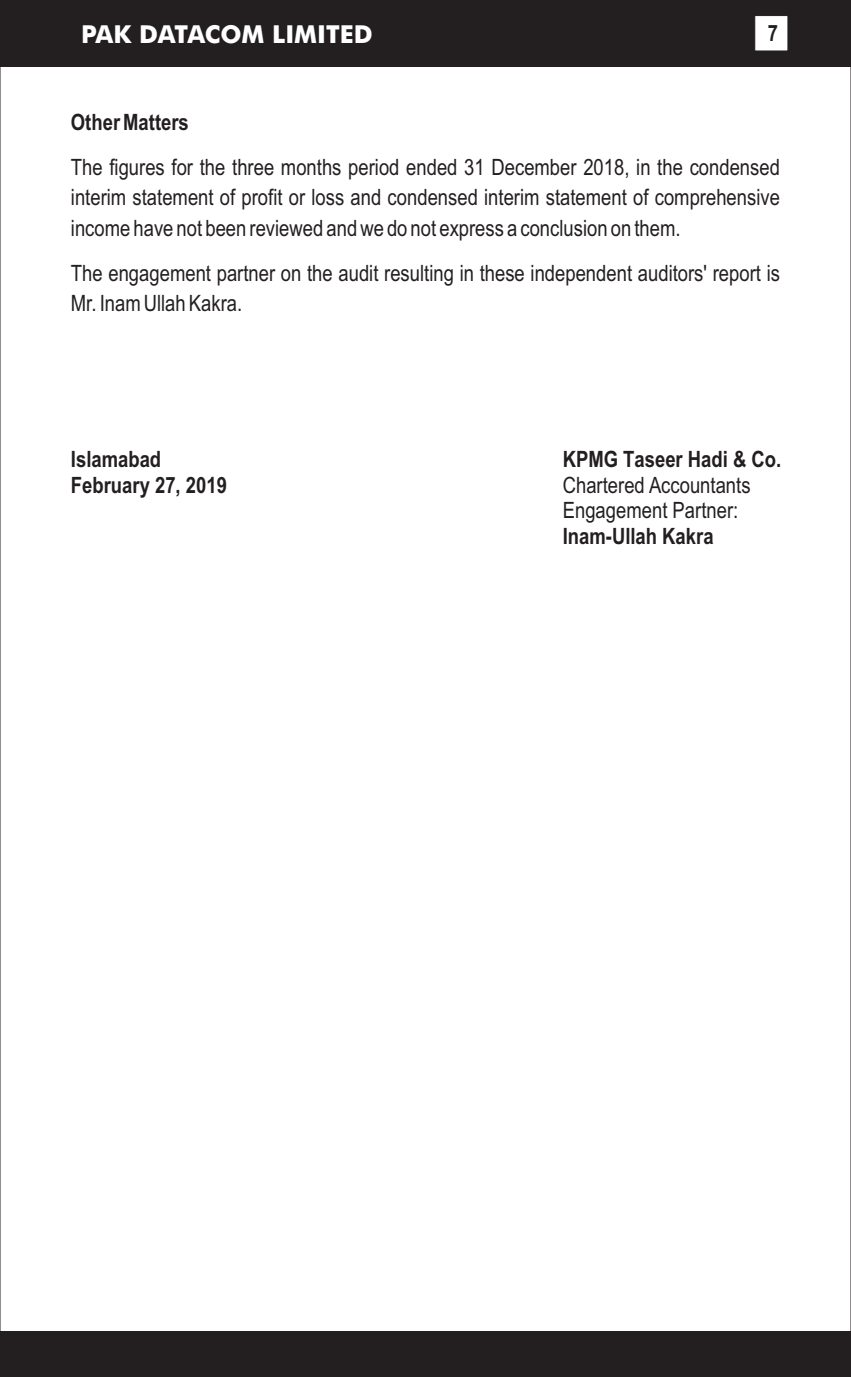
<style>
.page{position:relative;width:851px;height:1377px;background:#fff}
.page>*{position:absolute;margin:0;border:0;box-sizing:border-box;transform-origin:0 0}
.t1{font:700 24.75px "Futura BT";color:#fff}
.t2{font:22.5px/30.4px "Arial Narrow";color:#231f20}
.t3{font:700 22.5px/25.7px "Arial Narrow";color:#231f20}
</style>
<div class="page">
<div style="left:0;top:1332px;width:850px;height:45px;background:#231f20"></div>
<div style="left:0;top:0;width:850px;height:67px;background:#231f20"></div>
<svg style="left:754px;top:16px;width:34px;height:35px"></svg>
<p class="t1" style="left:81px;top:24px;width:293px">PAK DATACOM LIMITED</p>
<p class="t3" style="left:767px;top:23px;width:12px">7</p>
<p class="t3" style="left:71px;top:111px;width:119px">Other Matters</p>
<p class="t2" style="left:71px;top:154px;width:710px;text-align:justify">The figures for the three months period ended 31 December 2018, in the condensed interim statement of profit or loss and condensed interim statement of comprehensive income have not been reviewed and we do not express a conclusion on them.</p>
<p class="t2" style="left:71px;top:260px;width:710px">The engagement partner on the audit resulting in these independent auditors' report is<br>Mr. Inam Ullah Kakra.</p>
<p class="t3" style="left:71px;top:448px;width:157px">Islamabad<br>February 27, 2019</p>
<p class="t3" style="left:562px;top:449px;width:220px">KPMG Taseer Hadi &amp; Co.</p>
<p class="t2" style="left:562px;top:474px;width:189px;line-height:25.4px">Chartered Accountants<br>Engagement Partner:</p>
<p class="t3" style="left:562px;top:525px;width:152px">Inam-Ullah Kakra</p>
</div>
